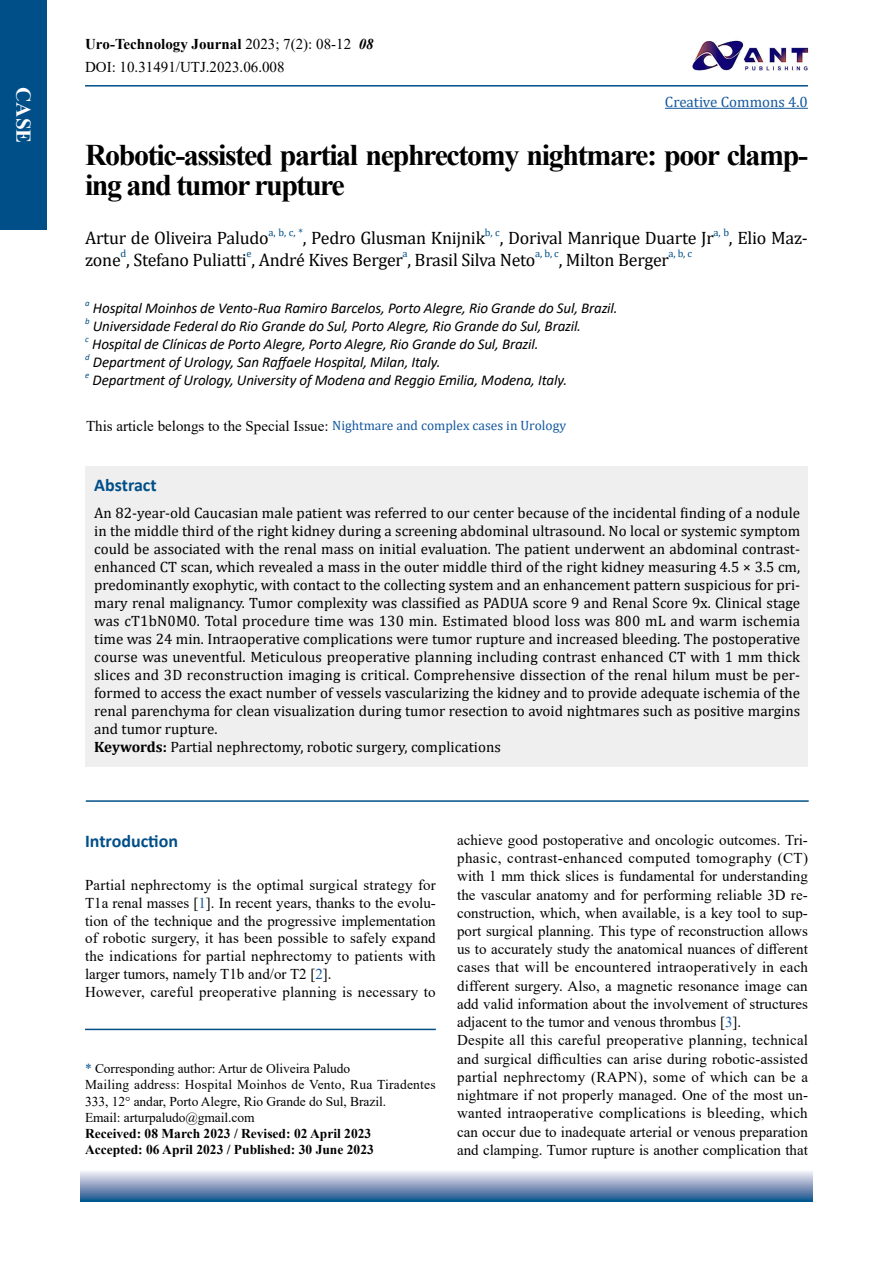
<style>
.page{position:relative;width:893px;height:1263px;background:#fff}
.page>*{position:absolute;margin:0;border:0;box-sizing:border-box;transform-origin:0 0}
.t1{font:700 30px/30px "Times New Roman";letter-spacing:-.045em;color:#000}
.t2{font:700 21px "Times New Roman";color:#fff}
.t3{font:18px "Cambria";letter-spacing:-.015em;color:#000}
.t4{font:700 18px "Calibri";color:#004f88}
.t5{font:15px/18.3px "Times New Roman";letter-spacing:.005em;color:#000}
.t6{font:15px/18px "Cambria";color:#000}
.t7{font:italic 15px "Calibri";letter-spacing:-.01em;color:#000}
.t8{font:15px "Cambria";color:#15599f}
.t9{font:13.5px/16.2px "Times New Roman";letter-spacing:-.005em;color:#000}
.t10{font:700 13.5px/16.2px "Times New Roman";color:#000}
.t11{font:10.5px "Cambria";color:#004f88}
.t12{font:italic 8.7px "Calibri";color:#004f88}
.s1{font-weight:700}
.s2{font-weight:700;font-style:italic}
.s3{font-family:"Cambria";font-size:13.5px;color:#15599f}
.s4{color:#15599f}
.s5{color:#004f88}
</style>
<div class="page">
<div style="left:85px;top:466px;width:723px;height:300px;background:#efefef"></div>
<div style="left:0;top:0;width:47px;height:230px;background:#004f88"></div>
<img style="left:690px;top:40px;width:119px;height:31px">
<hr style="left:85px;top:85px;width:723px;height:2px;background:#004f88">
<hr style="left:665px;top:108px;width:143px;height:1px;background:#15599f">
<hr style="left:86px;top:800px;width:723px;height:2px;background:#004f88">
<svg style="left:81px;top:1171px;width:731px;height:30px;background:#87a0c1"></svg>
<hr style="left:85px;top:1029px;width:351px;height:1px;background:#004f88">
<h2 class="t2" style="left:39px;top:87px;width:58px;rotate:90deg">CASE</h2>
<p class="t5" style="left:85px;top:32px;width:290px;line-height:22.6px"><span class="s1">Uro-Technology Journal</span> 2023; 7(2): 08-12 <span class="s2">08<br></span>DOI: 10.31491/UTJ.2023.06.008</p>
<p class="t8" style="left:665px;top:93px;width:145px">Creative Commons 4.0</p>
<h1 class="t1" style="left:85px;top:139px;width:725px">Robotic-assisted partial nephrectomy nightmare: poor clamp&shy;ing and tumor rupture</h1>
<p class="t3" style="left:85px;top:227px;width:185px">Artur de Oliveira Paludo</p>
<p class="t11" style="left:268px;top:226px;width:36px">a, b, c, *</p>
<p class="t3" style="left:303px;top:227px;width:184px">, Pedro Glusman Knijnik</p>
<p class="t11" style="left:485px;top:226px;width:17px">b, c</p>
<p class="t3" style="left:500px;top:227px;width:216px">, Dorival Manrique Duarte Jr</p>
<p class="t11" style="left:713px;top:226px;width:17px">a, b</p>
<p class="t3" style="left:729px;top:227px;width:80px">, Elio Maz-</p>
<p class="t3" style="left:85px;top:249px;width:452px">zone , Stefano Puliatti , André Kives Berger , Brasil Silva Neto</p>
<p class="t11" style="left:121px;top:247px;width:7px">d</p>
<p class="t11" style="left:247px;top:247px;width:7px">e</p>
<p class="t11" style="left:402px;top:247px;width:7px">a</p>
<p class="t11" style="left:535px;top:247px;width:25px">a, b, c</p>
<p class="t3" style="left:559px;top:249px;width:112px">, Milton Berger</p>
<p class="t11" style="left:669px;top:247px;width:25px">a, b, c</p>
<p class="t12" style="left:85px;top:297px;width:6px">a</p>
<p class="t7" style="left:93px;top:297px;width:526px">Hospital Moinhos de Vento-Rua Ramiro Barcelos, Porto Alegre, Rio Grande do Sul, Brazil.</p>
<p class="t12" style="left:85px;top:315px;width:6px">b</p>
<p class="t7" style="left:93px;top:315px;width:490px">Universidade Federal do Rio Grande do Sul, Porto Alegre, Rio Grande do Sul, Brazil.</p>
<p class="t12" style="left:85px;top:333px;width:5px">c</p>
<p class="t7" style="left:92px;top:333px;width:448px">Hospital de Clínicas de Porto Alegre, Porto Alegre, Rio Grande do Sul, Brazil.</p>
<p class="t12" style="left:85px;top:351px;width:6px">d</p>
<p class="t7" style="left:93px;top:351px;width:349px">Department of Urology, San Raffaele Hospital, Milan, Italy.</p>
<p class="t12" style="left:85px;top:369px;width:6px">e</p>
<p class="t7" style="left:92px;top:369px;width:476px">Department of Urology, University of Modena and Reggio Emilia, Modena, Italy.</p>
<p class="t5" style="left:86px;top:416px;width:482px">This article belongs to the Special Issue: <span class="s3">Nightmare and complex cases in Urology</span></p>
<p class="t4" style="left:94px;top:472px;width:64px">Abstract</p>
<p class="t6" style="left:94px;top:504px;width:707px">An 82-year-old Caucasian male patient was referred to our center because of the incidental finding of a nodule in the middle third of the right kidney during a screening abdominal ultrasound. No local or systemic symptom could be associated with the renal mass on initial evaluation. The patient underwent an abdominal contrast&shy;enhanced CT scan, which revealed a mass in the outer middle third of the right kidney measuring 4.5 × 3.5 cm, predominantly exophytic, with contact to the collecting system and an enhancement pattern suspicious for pri&shy;mary renal malignancy. Tumor complexity was classified as PADUA score 9 and Renal Score 9x. Clinical stage was cT1bN0M0. Total procedure time was 130 min. Estimated blood loss was 800 mL and warm ischemia time was 24 min. Intraoperative complications were tumor rupture and increased bleeding. The postoperative course was uneventful. Meticulous preoperative planning including contrast enhanced CT with 1 mm thick slices and 3D reconstruction imaging is critical. Comprehensive dissection of the renal hilum must be per&shy;formed to access the exact number of vessels vascularizing the kidney and to provide adequate ischemia of the renal parenchyma for clean visualization during tumor resection to avoid nightmares such as positive margins and tumor rupture.<br><span class="s1">Keywords:</span> Partial nephrectomy, robotic surgery, complications</p>
<p class="t4" style="left:85px;top:828px;width:95px">Introduction</p>
<p class="t5" style="left:85px;top:875px;width:352px;line-height:17.9px">Partial nephrectomy is the optimal surgical strategy for T1a renal masses [<span class="s4">1</span>]. In recent years, thanks to the evolu&shy;tion of the technique and the progressive implementation of robotic surgery, it has been possible to safely expand the indications for partial nephrectomy to patients with larger tumors, namely T1b and/or T2 [<span class="s4">2</span>].<br>However, careful preoperative planning is necessary to</p>
<p class="t9" style="left:85px;top:1060px;width:352px"><span class="s5">*</span> Corresponding author: Artur de Oliveira Paludo<br>Mailing address: Hospital Moinhos de Vento, Rua Tiradentes 333, 12° andar, Porto Alegre, Rio Grande do Sul, Brazil.<br>Email: arturpaludo@gmail.com</p>
<p class="t10" style="left:85px;top:1125px;width:290px">Received: 08 March 2023 / Revised: 02 April 2023<br>Accepted: 06 April 2023 / Published: 30 June 2023</p>
<p class="t5" style="left:457px;top:830px;width:352px">achieve good postoperative and oncologic outcomes. Tri&shy;phasic, contrast-enhanced computed tomography (CT) with 1 mm thick slices is fundamental for understanding the vascular anatomy and for performing reliable 3D re&shy;construction, which, when available, is a key tool to sup&shy;port surgical planning. This type of reconstruction allows us to accurately study the anatomical nuances of different cases that will be encountered intraoperatively in each different surgery. Also, a magnetic resonance image can add valid information about the involvement of structures adjacent to the tumor and venous thrombus [<span class="s4">3</span>].<br>Despite all this careful preoperative planning, technical and surgical difficulties can arise during robotic-assisted partial nephrectomy (RAPN), some of which can be a nightmare if not properly managed. One of the most un&shy;wanted intraoperative complications is bleeding, which can occur due to inadequate arterial or venous preparation and clamping. Tumor rupture is another complication that</p>
</div>
